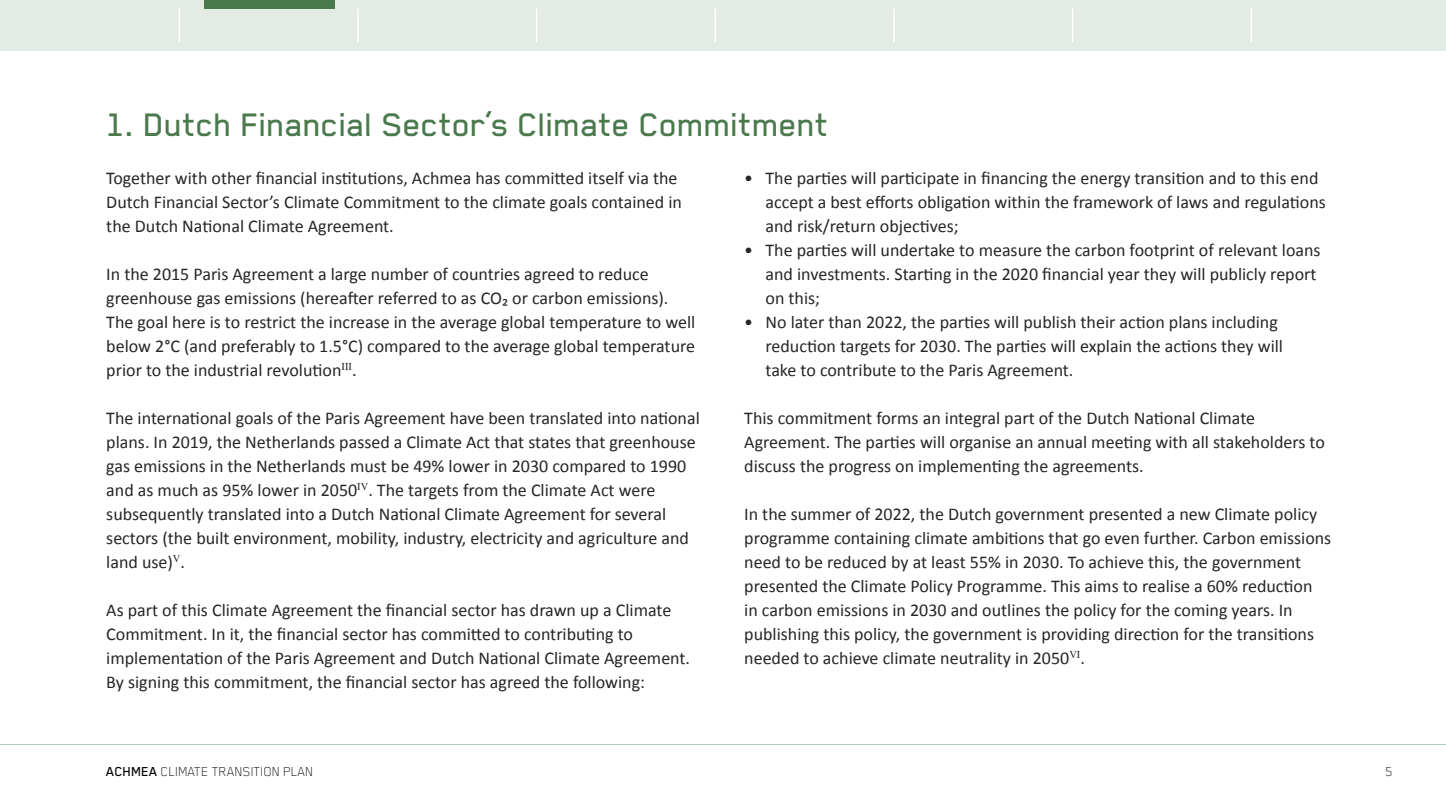
<style>
.page{position:relative;width:1446px;height:808px;background:#fff}
.page>*{position:absolute;margin:0;border:0;box-sizing:border-box;transform-origin:0 0}
.H2_-_Hoofdstukkop{font:500 37.5px "Blender Pro";color:#4a794c}
.body{font:18px/24px "Calibri";color:#262626}
.t1{font:100 15px "Blender Pro";color:#000}
.s1{font-weight:500}
</style>
<div class="page">
<hr style="left:0;top:744px;width:1446px;height:1px;background:#b7c9b7">
<div style="left:0;top:0;width:1446px;height:51px;background:#e4ebe4"></div>
<hr style="left:179px;top:9px;width:1px;height:33px;background:#fff">
<hr style="left:536px;top:9px;width:1px;height:33px;background:#fff">
<hr style="left:714px;top:9px;width:2px;height:33px;background:#fff">
<hr style="left:357px;top:9px;width:2px;height:33px;background:#fff">
<hr style="left:1072px;top:9px;width:1px;height:33px;background:#fff">
<hr style="left:1250px;top:9px;width:2px;height:33px;background:#fff">
<hr style="left:893px;top:9px;width:2px;height:33px;background:#fff">
<div style="left:204px;top:0;width:131px;height:9px;background:#4a794c"></div>
<p class="H2_-_Hoofdstukkop" style="left:106px;top:105px;width:724px">1. Dutch Financial Sector’s Climate Commitment</p>
<p class="body" style="left:106px;top:166px;width:577px">Together with other financial institutions, Achmea has committed itself via the<br>Dutch Financial Sector’s Climate Commitment to the climate goals contained in the Dutch National Climate Agreement.</p>
<p class="body" style="left:106px;top:262px;width:590px">In the 2015 Paris Agreement a large number of countries agreed to reduce greenhouse gas emissions (hereafter referred to as CO₂ or carbon emissions).<br>The goal here is to restrict the increase in the average global temperature to well below 2°C (and preferably to 1.5°C) compared to the average global temperature prior to the industrial revolution<sup>III</sup>.</p>
<p class="body" style="left:106px;top:406px;width:595px">The international goals of the Paris Agreement have been translated into national plans. In 2019, the Netherlands passed a Climate Act that states that greenhouse gas emissions in the Netherlands must be 49% lower in 2030 compared to 1990 and as much as 95% lower in 2050<sup>IV</sup>. The targets from the Climate Act were subsequently translated into a Dutch National Climate Agreement for several sectors (the built environment, mobility, industry, electricity and agriculture and land use)<sup>V</sup>.</p>
<p class="body" style="left:106px;top:598px;width:585px">As part of this Climate Agreement the financial sector has drawn up a Climate Commitment. In it, the financial sector has committed to contributing to implementation of the Paris Agreement and Dutch National Climate Agreement.<br>By signing this commitment, the financial sector has agreed the following:</p>
<p class="body" style="left:765px;top:166px;width:562px;text-indent:-21px">• The parties will participate in financing the energy transition and to this end accept a best efforts obligation within the framework of laws and regulations and risk/return objectives;</p>
<p class="body" style="left:765px;top:238px;width:556px;text-indent:-21px">• The parties will undertake to measure the carbon footprint of relevant loans and investments. Starting in the 2020 financial year they will publicly report on this;</p>
<p class="body" style="left:765px;top:310px;width:519px;text-indent:-21px">• No later than 2022, the parties will publish their action plans including reduction targets for 2030. The parties will explain the actions they will take to contribute to the Paris Agreement.</p>
<p class="body" style="left:744px;top:406px;width:582px">This commitment forms an integral part of the Dutch National Climate<br>Agreement. The parties will organise an annual meeting with all stakeholders to discuss the progress on implementing the agreements.</p>
<p class="body" style="left:744px;top:502px;width:588px">In the summer of 2022, the Dutch government presented a new Climate policy programme containing climate ambitions that go even further. Carbon emissions need to be reduced by at least 55% in 2030. To achieve this, the government presented the Climate Policy Programme. This aims to realise a 60% reduction<br>in carbon emissions in 2030 and outlines the policy for the coming years. In publishing this policy, the government is providing direction for the transitions needed to achieve climate neutrality in 2050<sup>VI</sup>.</p>
<p class="t1" style="left:106px;top:764px;width:209px"><span class="s1">ACHMEA</span> CLIMATE TRANSITION PLAN</p>
<p class="t1" style="left:1385px;top:764px;width:9px">5</p>
</div>
